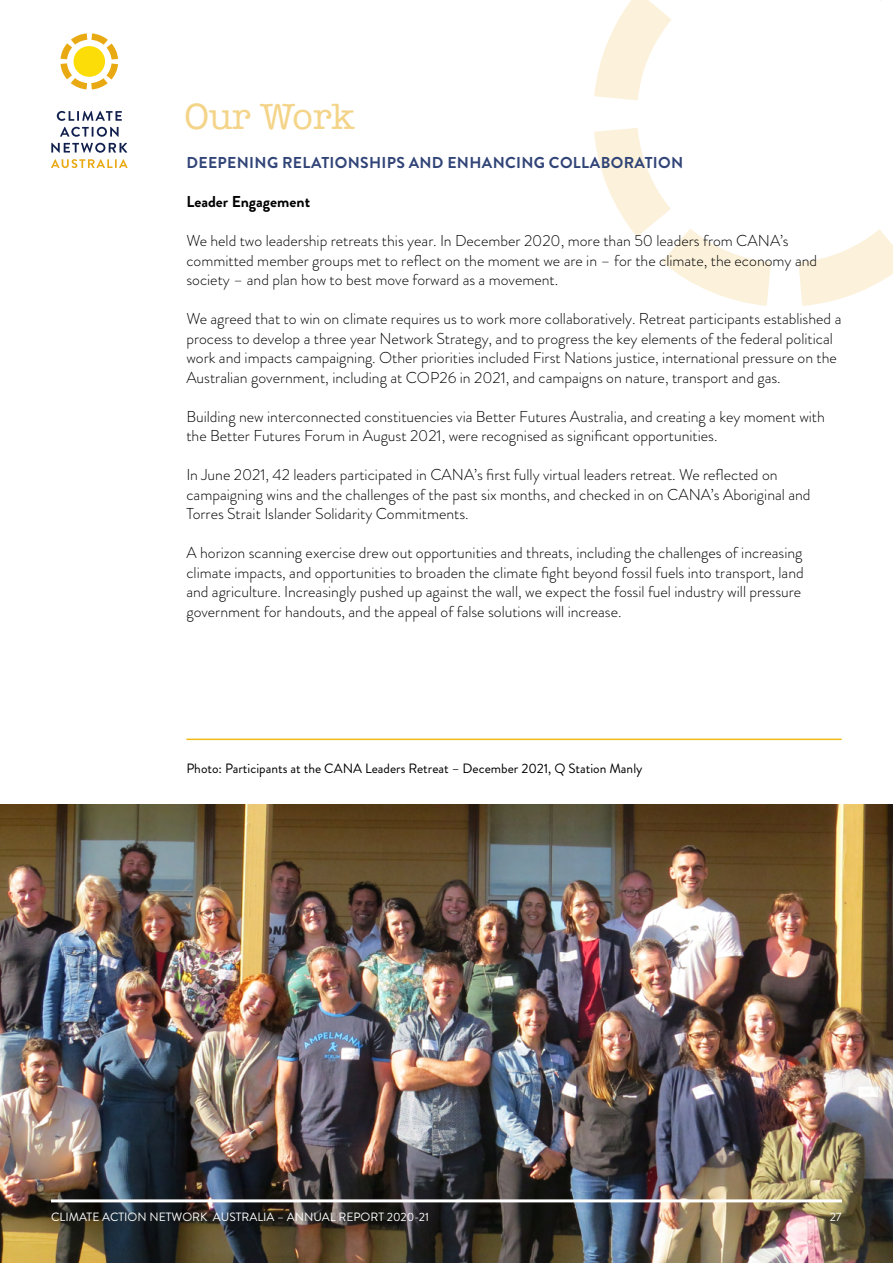
<style>
.page{position:relative;width:893px;height:1263px;background:#fff}
.page>*{position:absolute;margin:0;border:0;box-sizing:border-box;transform-origin:0 0}
.t1{font:37.5px "American Typewriter";color:#f4d488}
.t2{font:300 15.75px/19.5px "Brandon Grotesque";color:#000}
.t3{font:700 15.75px "Brandon Grotesque";letter-spacing:.02em;color:#314477}
.t4{font:700 15.75px "Brandon Grotesque";color:#000}
.t5{font:13.5px "Brandon Grotesque";color:#000}
.t6{font:12px "Brandon Grotesque";color:#fff}
</style>
<div class="page">
<img style="left:0;top:805px;width:893px;height:458px">
<svg style="left:798px;top:229px;width:95px;height:77px"></svg>
<svg style="left:594px;top:128px;width:177px;height:178px"></svg>
<svg style="left:594px;top:0;width:78px;height:100px"></svg>
<hr style="left:51px;top:1199px;width:791px;height:3px;background:#fff">
<svg style="left:60px;top:33px;width:58px;height:56px"></svg>
<svg style="left:57px;top:111px;width:65px;height:10px"></svg>
<svg style="left:60px;top:127px;width:59px;height:10px"></svg>
<svg style="left:51px;top:159px;width:77px;height:9px"></svg>
<svg style="left:51px;top:143px;width:76px;height:10px"></svg>
<hr style="left:186px;top:739px;width:656px;height:1px;background:#efbb16">
<h1 class="t1" style="left:184px;top:88px;width:172px">Our Work</h1>
<p class="t3" style="left:186px;top:152px;width:498px">DEEPENING RELATIONSHIPS AND ENHANCING COLLABORATION</p>
<p class="t4" style="left:186px;top:191px;width:125px">Leader Engagement</p>
<p class="t2" style="left:186px;top:231px;width:632px">We held two leadership retreats this year. In December 2020, more than 50 leaders from CANA’s committed member groups met to reflect on the moment we are in – for the climate, the economy and society – and plan how to best move forward as a movement.</p>
<p class="t2" style="left:186px;top:309px;width:656px">We agreed that to win on climate requires us to work more collaboratively. Retreat participants established a process to develop a three year Network Strategy, and to progress the key elements of the federal political work and impacts campaigning. Other priorities included First Nations justice, international pressure on the Australian government, including at COP26 in 2021, and campaigns on nature, transport and gas.</p>
<p class="t2" style="left:186px;top:406px;width:640px">Building new interconnected constituencies via Better Futures Australia, and creating a key moment with the Better Futures Forum in August 2021, were recognised as significant opportunities.</p>
<p class="t2" style="left:186px;top:465px;width:626px">In June 2021, 42 leaders participated in CANA’s first fully virtual leaders retreat. We reflected on campaigning wins and the challenges of the past six months, and checked in on CANA’s Aboriginal and<br>Torres Strait Islander Solidarity Commitments.</p>
<p class="t2" style="left:186px;top:543px;width:619px">A horizon scanning exercise drew out opportunities and threats, including the challenges of increasing climate impacts, and opportunities to broaden the climate fight beyond fossil fuels into transport, land and agriculture. Increasingly pushed up against the wall, we expect the fossil fuel industry will pressure government for handouts, and the appeal of false solutions will increase.</p>
<p class="t5" style="left:186px;top:759px;width:458px">Photo: Participants at the CANA Leaders Retreat – December 2021, Q Station Manly</p>
<p class="t6" style="left:51px;top:1209px;width:379px">CLIMATE ACTION NETWORK AUSTRALIA – ANNUAL REPORT 2020-21</p>
<p class="t6" style="left:830px;top:1209px;width:13px">27</p>
</div>
